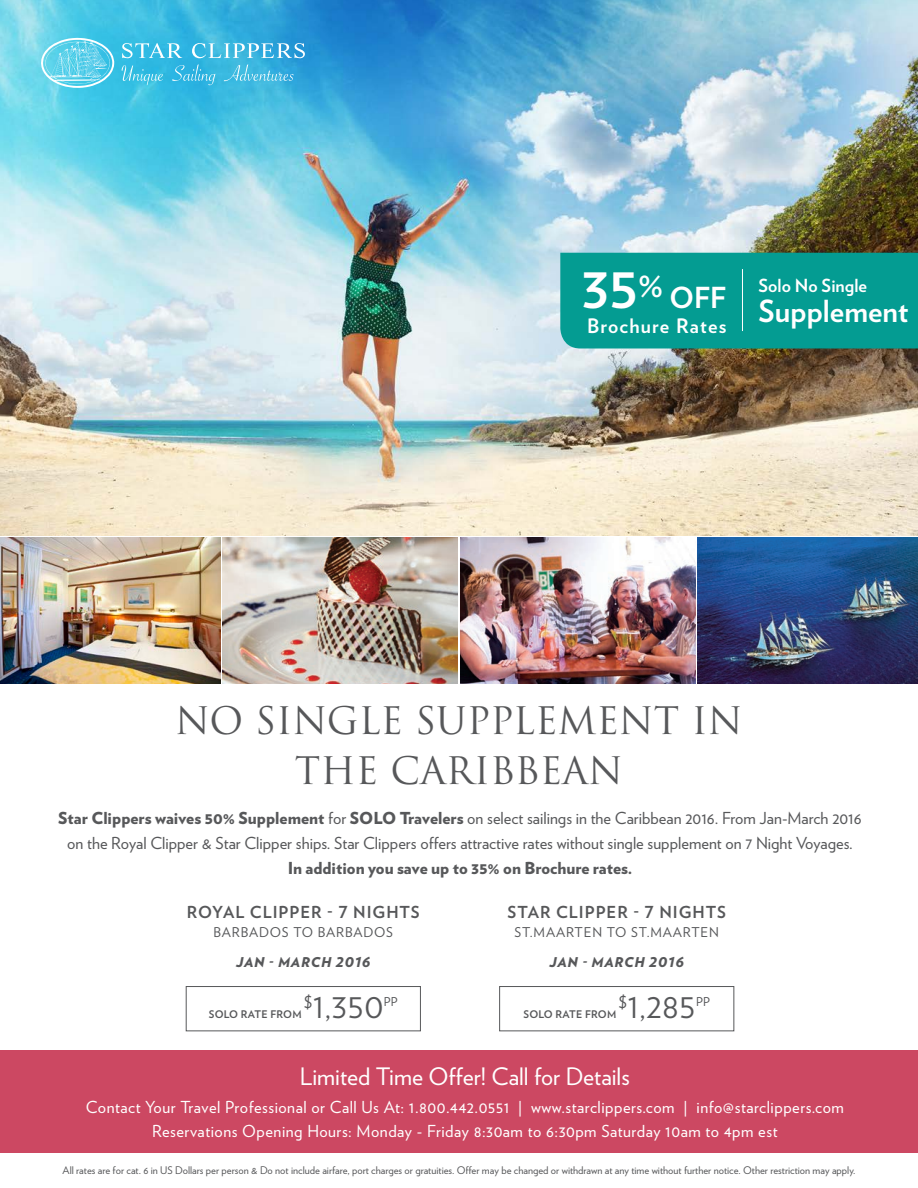
<style>
.page{position:relative;width:918px;height:1188px;background:#fff}
.page>*{position:absolute;margin:0;border:0;box-sizing:border-box;transform-origin:0 0}
.t1{font:36.9px/50.4px "Trajan Pro";color:#57585a;text-align:center}
.t2{font:700 30.3px "Verlag";color:#fff}
.t3{font:700 28.95px "Verlag";color:#fff}
.t4{font:28.35px "Verlag";letter-spacing:.02em;color:#57585a}
.t5{font:24px "Verlag";color:#fff}
.t6{font:700 19.95px "Verlag";letter-spacing:.06em;color:#fff}
.t7{font:700 18px "Verlag";color:#fff}
.t8{font:16.5px/25px "Verlag";color:#57585a;text-align:center}
.t9{font:16.5px "Verlag";letter-spacing:.03em;color:#fff}
.t10{font:700 16.5px "Verlag";letter-spacing:.06em;color:#57585a}
.t11{font:13.5px "Verlag";letter-spacing:.06em;color:#57585a}
.t12{font:italic 900 13.5px "Verlag";letter-spacing:.06em;color:#57585a}
.t13{font:12.3px "Verlag";color:#57585a}
.t14{font:10.5px "Verlag";color:#57585a}
.t15{font:700 10.5px "Verlag";letter-spacing:.02em;color:#57585a}
.s1{font-size:48.6px}
.s2{font-weight:900}
</style>
<div class="page">
<img style="left:0;top:0;width:918px;height:536px">
<svg style="left:40px;top:38px;width:74px;height:50px"></svg>
<svg style="left:122px;top:64px;width:171px;height:21px"></svg>
<svg style="left:122px;top:43px;width:183px;height:15px"></svg>
<img style="left:697px;top:538px;width:221px;height:146px">
<img style="left:0;top:538px;width:220px;height:146px">
<img style="left:223px;top:538px;width:235px;height:146px">
<img style="left:460px;top:538px;width:235px;height:146px">
<div style="left:186px;top:986px;width:235px;height:45px;border:1px solid #57585a"></div>
<div style="left:499px;top:986px;width:235px;height:45px;border:1px solid #57585a"></div>
<div style="left:560px;top:253px;width:358px;height:96px;background:#049c92"></div>
<hr style="left:742px;top:269px;width:1px;height:62px;background:#fff">
<div style="left:0;top:1051px;width:918px;height:102px;background:#cc4862"></div>
<p class="t3" style="left:582px;top:275px;width:146px"><span class="s1">35</span>% OFF</p>
<p class="t7" style="left:759px;top:271px;width:110px">Solo No Single</p>
<p class="t2" style="left:759px;top:288px;width:151px">Supplement</p>
<p class="t6" style="left:587px;top:310px;width:141px">Brochure Rates</p>
<p class="t1" style="left:175px;top:695px;width:569px">NO SINGLE SUPPLEMENT IN<br>THE CARIBBEAN</p>
<p class="t8" style="left:58px;top:804px;width:805px"><span class="s2">Star Clippers waives 50% Supplement</span> for <span class="s2">SOLO Travelers</span> on select sailings in the Caribbean 2016. From Jan-March 2016 on the Royal Clipper &amp; Star Clipper ships. Star Clippers offers attractive rates without single supplement on 7 Night Voyages.<br><span class="s2">In addition you save up to 35% on Brochure rates.</span></p>
<p class="t10" style="left:187px;top:899px;width:234px">ROYAL CLIPPER - 7 NIGHTS</p>
<p class="t11" style="left:214px;top:922px;width:181px">BARBADOS TO BARBADOS</p>
<p class="t10" style="left:508px;top:899px;width:220px">STAR CLIPPER - 7 NIGHTS</p>
<p class="t11" style="left:514px;top:922px;width:206px">ST.MAARTEN TO ST.MAARTEN</p>
<p class="t12" style="left:236px;top:951px;width:136px">JAN - MARCH 2016</p>
<p class="t12" style="left:549px;top:951px;width:136px">JAN - MARCH 2016</p>
<p class="t4" style="left:304px;top:986px;width:81px"><sup>$</sup>1,350</p>
<p class="t13" style="left:384px;top:993px;width:15px">PP</p>
<p class="t15" style="left:209px;top:1005px;width:94px">SOLO RATE FROM</p>
<p class="t4" style="left:619px;top:986px;width:78px"><sup>$</sup>1,285</p>
<p class="t13" style="left:696px;top:993px;width:15px">PP</p>
<p class="t15" style="left:524px;top:1005px;width:94px">SOLO RATE FROM</p>
<p class="t5" style="left:300px;top:1059px;width:332px">Limited Time Offer! Call for Details</p>
<p class="t9" style="left:86px;top:1095px;width:760px">Contact Your Travel Professional or Call Us At: 1.800.442.0551 | www.starclippers.com | info@starclippers.com</p>
<p class="t9" style="left:152px;top:1119px;width:627px">Reservations Opening Hours: Monday - Friday 8:30am to 6:30pm Saturday 10am to 4pm est</p>
<p class="t14" style="left:63px;top:1162px;width:794px">All rates are for cat. 6 in US Dollars per person &amp; Do not include airfare, port charges or gratuities. Offer may be changed or withdrawn at any time without further notice. Other restriction may apply.</p>
</div>
